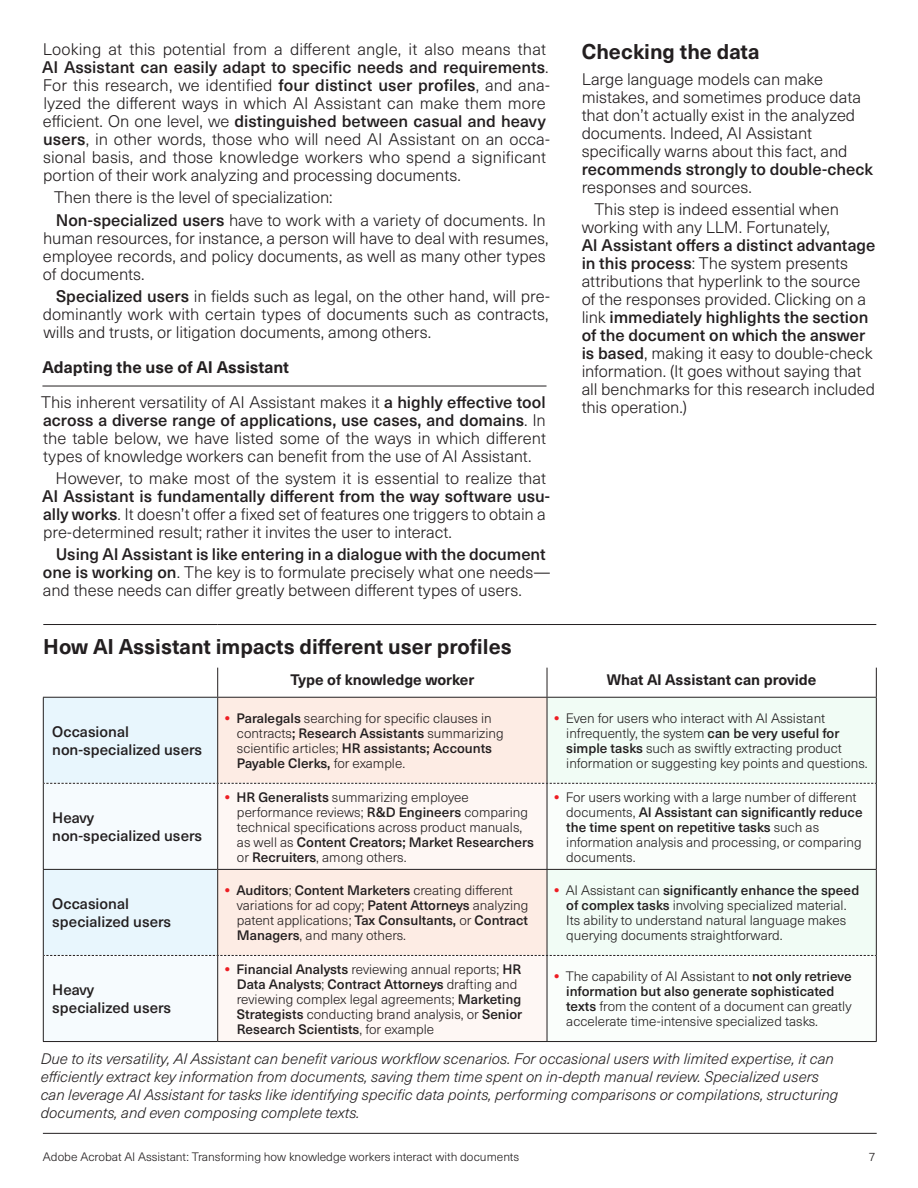
<style>
.page{position:relative;width:918px;height:1188px;background:#fff}
.page>*{position:absolute;margin:0;border:0;box-sizing:border-box;transform-origin:0 0}
.Sidebar_New{font:700 21px "Neue Haas Unica W1 G";color:#231f20}
.Text_II{font:300 16.5px/18px "Neue Haas Unica W1 G";letter-spacing:-.005em;color:#231f20}
.Text_II_-_first{font:300 16.5px/18px "Neue Haas Unica W1 G";color:#231f20}
.Sidebar_Next{font:300 16.5px/18px "Neue Haas Unica W1 G";letter-spacing:-.005em;color:#231f20}
.Sidebar_First{font:300 16.5px/18px "Neue Haas Unica W1 G";letter-spacing:-.005em;color:#231f20}
.Subtitle_rule{font:700 16.5px "Neue Haas Unica W1 G";color:#231f20}
.t1{font:italic 300 15px/18px "Neue Haas Unica W1 G";color:#231f20}
.t2{font:500 15px/18px "Neue Haas Unica W1 G";color:#231f20}
.t3{font:700 15px "Neue Haas Unica W1 G";color:#231f20}
.t4{font:300 13.5px/15px "Neue Haas Unica W1 G";color:#231f20}
.t5{font:300 12px "Neue Haas Unica W1 G";color:#231f20}
.s1{font-weight:500}
.s2{font-weight:800;color:#ee1d23}
</style>
<div class="page">
<div style="left:44px;top:698px;width:173px;height:85px;background:#e8f6fd"></div>
<div style="left:218px;top:698px;width:329px;height:85px;background:#fdece4"></div>
<div style="left:548px;top:698px;width:328px;height:85px;background:#f1fcf5"></div>
<div style="left:44px;top:868px;width:173px;height:87px;background:#e8f6fd"></div>
<svg style="left:218px;top:784px;width:329px;height:257px;fill:#fef7f4"></svg>
<svg style="left:548px;top:784px;width:328px;height:257px"></svg>
<svg style="left:217px;top:668px;width:1px;height:29px"></svg>
<svg style="left:547px;top:668px;width:1px;height:29px"></svg>
<svg style="left:876px;top:668px;width:1px;height:29px"></svg>
<hr style="left:217px;top:698px;width:1px;height:85px;background:#231f20">
<hr style="left:547px;top:698px;width:1px;height:85px;background:#231f20">
<hr style="left:217px;top:784px;width:1px;height:85px;background:#231f20">
<hr style="left:547px;top:784px;width:1px;height:85px;background:#231f20">
<hr style="left:217px;top:870px;width:1px;height:85px;background:#231f20">
<hr style="left:547px;top:870px;width:1px;height:85px;background:#231f20">
<hr style="left:217px;top:956px;width:1px;height:85px;background:#231f20">
<hr style="left:547px;top:956px;width:1px;height:85px;background:#231f20">
<hr style="left:43px;top:697px;width:175px;height:1px;background:#231f20">
<hr style="left:43px;top:698px;width:1px;height:85px;background:#231f20">
<hr style="left:218px;top:697px;width:329px;height:1px;background:#231f20">
<hr style="left:547px;top:697px;width:330px;height:1px;background:#231f20">
<hr style="left:876px;top:698px;width:1px;height:85px;background:#231f20">
<hr style="left:43px;top:783px;width:1px;height:86px;background:#231f20">
<hr style="left:876px;top:783px;width:1px;height:86px;background:#231f20">
<hr style="left:43px;top:870px;width:1px;height:85px;background:#231f20">
<hr style="left:876px;top:870px;width:1px;height:85px;background:#231f20">
<hr style="left:43px;top:955px;width:1px;height:86px;background:#231f20">
<hr style="left:876px;top:955px;width:1px;height:86px;background:#231f20">
<hr style="left:43px;top:624px;width:175px;height:1px;background:#231f20">
<hr style="left:218px;top:624px;width:329px;height:1px;background:#231f20">
<hr style="left:547px;top:624px;width:329px;height:1px;background:#231f20">
<hr style="left:43px;top:1041px;width:175px;height:1px;background:#231f20">
<hr style="left:218px;top:1041px;width:329px;height:1px;background:#231f20">
<hr style="left:547px;top:1041px;width:330px;height:1px;background:#231f20">
<svg style="left:44px;top:783px;width:832px;height:1px"></svg>
<svg style="left:44px;top:955px;width:832px;height:1px"></svg>
<hr style="left:43px;top:869px;width:175px;height:1px;background:#231f20">
<hr style="left:218px;top:869px;width:329px;height:1px;background:#231f20">
<hr style="left:547px;top:869px;width:330px;height:1px;background:#231f20">
<hr style="left:42px;top:386px;width:505px;height:1px;background:#231f20">
<hr style="left:43px;top:1133px;width:834px;height:1px;background:#231f20">
<p class="Text_II_-_first" style="left:42px;top:39px;width:509px">Looking at this potential from a different angle, it also means that <span class="s1">AI Assistant can easily adapt to specific needs and requirements</span>.<br>For this research, we identified <span class="s1">four distinct user profiles</span>, and ana&shy;lyzed the different ways in which AI Assistant can make them more efficient. On one level, we <span class="s1">distinguished between casual and heavy users</span>, in other words, those who will need AI Assistant on an occa&shy;sional basis, and those knowledge workers who spend a significant portion of their work analyzing and processing documents.</p>
<p class="Text_II" style="left:54px;top:188px;width:280px">Then there is the level of specialization:</p>
<p class="Text_II" style="left:43px;top:210px;width:507px;text-indent:13px"><span class="s1">Non-specialized users</span> have to work with a variety of documents. In human resources, for instance, a person will have to deal with resumes, employee records, and policy documents, as well as many other types of documents.</p>
<p class="Text_II" style="left:43px;top:286px;width:508px;text-align:justify;text-indent:13px"><span class="s1">Specialized users</span> in fields such as legal, on the other hand, will pre&shy;dominantly work with certain types of documents such as contracts, wills and trusts, or litigation documents, among others.</p>
<p class="Subtitle_rule" style="left:43px;top:354px;width:248px">Adapting the use of AI Assistant</p>
<p class="Text_II_-_first" style="left:41px;top:392px;width:506px;text-align:justify">This inherent versatility of AI Assistant makes it <span class="s1">a highly effective tool across a diverse range of applications, use cases, and domains</span>. In the table below, we have listed some of the ways in which different types of knowledge workers can benefit from the use of AI Assistant.</p>
<p class="Text_II" style="left:42px;top:468px;width:509px;text-indent:13px">However, to make most of the system it is essential to realize that <span class="s1">AI Assistant is fundamentally different from the way software usu&shy;ally works</span>. It doesn’t offer a fixed set of features one triggers to obtain a pre-determined result; rather it invites the user to interact.</p>
<p class="Text_II" style="left:43px;top:545px;width:509px;text-indent:13px"><span class="s1">Using AI Assistant is like entering in a dialogue with the document one is working on</span>. The key is to formulate precisely what one needs— and these needs can differ greatly between different types of users.</p>
<p class="Sidebar_New" style="left:582px;top:35px;width:179px">Checking the data</p>
<p class="Sidebar_First" style="left:582px;top:69px;width:293px">Large language models can make mistakes, and sometimes produce data that don’t actually exist in the analyzed documents. Indeed, AI Assistant specifically warns about this fact, and <span class="s1">recommends strongly to double-check </span>responses and sources.</p>
<p class="Sidebar_Next" style="left:582px;top:200px;width:295px;text-indent:13px">This step is indeed essential when working with any LLM. Fortunately,<br><span class="s1">AI Assistant offers a distinct advantage in this process</span>: The system presents attributions that hyperlink to the source of the responses provided. Clicking on a link <span class="s1">immediately highlights the section of the document on which the answer is based</span>, making it easy to double-check information. (It goes without saying that all benchmarks for this research included this operation.)</p>
<p class="Sidebar_New" style="left:43px;top:631px;width:470px">How AI Assistant impacts different user profiles</p>
<p class="t3" style="left:290px;top:668px;width:186px">Type of knowledge worker</p>
<p class="t3" style="left:607px;top:668px;width:211px">What AI Assistant can provide</p>
<p class="t2" style="left:52px;top:722px;width:152px">Occasional non-specialized users</p>
<p class="t4" style="left:237px;top:710px;width:268px;text-indent:-12px"><span class="s2">•</span> <span class="s1">Paralegals</span> searching for specific clauses in contracts<span class="s1">; Research Assistants</span> summarizing scientific articles; <span class="s1">HR assistants; Accounts Payable Clerks,</span> for example.</p>
<p class="t4" style="left:566px;top:710px;width:303px;text-indent:-12px"><span class="s2">•</span> Even for users who interact with AI Assistant infrequently, the system <span class="s1">can be very useful for simple tasks</span> such as swiftly extracting product information or suggesting key points and questions.</p>
<p class="t2" style="left:52px;top:808px;width:152px">Heavy non-specialized users</p>
<p class="t2" style="left:52px;top:894px;width:121px">Occasional specialized users</p>
<p class="t2" style="left:52px;top:980px;width:121px">Heavy specialized users</p>
<p class="t4" style="left:237px;top:789px;width:298px;text-indent:-12px"><span class="s2">•</span> <span class="s1">HR Generalists</span> summarizing employee performance reviews; <span class="s1">R&amp;D Engineers</span> comparing technical specifications across product manuals, as well as <span class="s1">Content Creators; Market Researchers </span>or <span class="s1">Recruiters</span>, among others.</p>
<p class="t4" style="left:566px;top:789px;width:298px;text-indent:-12px"><span class="s2">•</span> For users working with a large number of different documents, <span class="s1">AI Assistant can significantly reduce the time spent on repetitive tasks</span> such as information analysis and processing, or comparing documents.</p>
<p class="t4" style="left:237px;top:882px;width:293px;text-indent:-12px"><span class="s2">•</span> <span class="s1">Auditors</span>; <span class="s1">Content Marketers</span> creating different variations for ad copy; <span class="s1">Patent Attorneys</span> analyzing patent applications; <span class="s1">Tax Consultants,</span> or <span class="s1">Contract Managers</span>, and many others.</p>
<p class="t4" style="left:566px;top:882px;width:295px;text-indent:-12px"><span class="s2">•</span> AI Assistant can <span class="s1">significantly enhance the speed of complex tasks</span> involving specialized material.<br>Its ability to understand natural language makes querying documents straightforward.</p>
<p class="t4" style="left:237px;top:961px;width:287px;text-indent:-12px"><span class="s2">•</span> <span class="s1">Financial Analysts</span> reviewing annual reports; <span class="s1">HR Data Analysts</span>; <span class="s1">Contract Attorneys</span> drafting and reviewing complex legal agreements; <span class="s1">Marketing Strategists</span> conducting brand analysis, or <span class="s1">Senior Research Scientists</span>, for example</p>
<p class="t4" style="left:566px;top:968px;width:287px;text-indent:-12px"><span class="s2">•</span> The capability of AI Assistant to <span class="s1">not only retrieve information but also generate sophisticated texts</span> from the content of a document can greatly accelerate time-intensive specialized tasks.</p>
<p class="t1" style="left:41px;top:1048px;width:799px">Due to its versatility, AI Assistant can benefit various workflow scenarios. For occasional users with limited expertise, it can efficiently extract key information from documents, saving them time spent on in-depth manual review. Specialized users can leverage AI Assistant for tasks like identifying specific data points, performing comparisons or compilations, structuring documents, and even composing complete texts.</p>
<p class="t5" style="left:43px;top:1148px;width:478px">Adobe Acrobat AI Assistant: Transforming how knowledge workers interact with documents</p>
<p class="t5" style="left:869px;top:1148px;width:8px">7</p>
</div>
